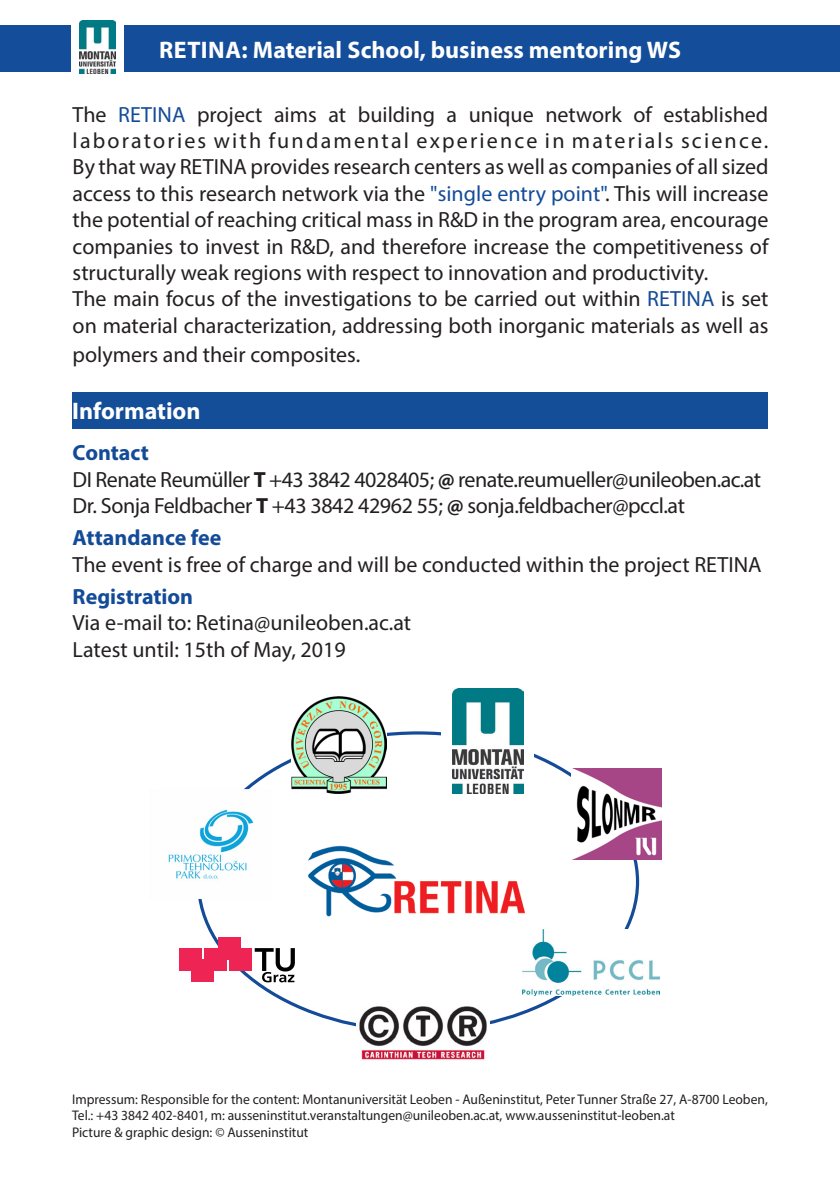
<style>
.page{position:relative;width:840px;height:1191px;background:#fff}
.page>*{position:absolute;margin:0;border:0;box-sizing:border-box;transform-origin:0 0}
.Überschrift_Kopfzeil{font:700 24px "Myriad Pro";color:#fff}
.Tabelle_Überschrift{font:700 24px "Myriad Pro";color:#fff}
.Text{font:22px/26.4px "Myriad Pro";color:#231f20;text-align:justify}
.Text-2{font:22px "Myriad Pro";letter-spacing:-.025em;color:#231f20}
.Text-3{font:22px "Myriad Pro";letter-spacing:-.02em;color:#231f20}
.Überschrift_Text{font:700 22px "Myriad Pro";color:#144b98}
.Impressum{font:14px "Myriad Pro";color:#231f20}
.s1{color:#144b98}
.s2{font-weight:700}
</style>
<div class="page">
<div style="left:0;top:25px;width:839px;height:47px;background:#144d99"></div>
<div style="left:71px;top:20px;width:53px;height:57px;background:#fff"></div>
<img style="left:80px;top:20px;width:35px;height:53px">
<img style="left:308px;top:845px;width:217px;height:72px">
<img style="left:452px;top:688px;width:71px;height:105px">
<img style="left:570px;top:768px;width:91px;height:91px">
<img style="left:522px;top:929px;width:137px;height:66px">
<img style="left:359px;top:1006px;width:128px;height:54px">
<div style="left:179px;top:948px;width:23px;height:23px;background:#ee2455"></div>
<div style="left:204px;top:948px;width:23px;height:23px;background:#ee2455"></div>
<div style="left:229px;top:948px;width:23px;height:23px;background:#ee2455"></div>
<div style="left:190px;top:959px;width:23px;height:23px;background:#ee2455"></div>
<div style="left:218px;top:936px;width:23px;height:23px;background:#ee2455"></div>
<svg style="left:254px;top:948px;width:41px;height:34px"></svg>
<img style="left:168px;top:789px;width:86px;height:90px">
<img style="left:291px;top:696px;width:95px;height:97px">
<div style="left:72px;top:392px;width:695px;height:37px;background:#154e98"></div>
<p class="Überschrift_Kopfzeil" style="left:159px;top:34px;width:523px">RETINA: Material School, business mentoring WS</p>
<p class="Text" style="left:73px;top:101px;width:697px">The <span class="s1">RETINA</span> project aims at building a unique network of established laboratories with fundamental experience in materials science.<br>By that way RETINA provides research centers as well as companies of all sized access to this research network via the <span class="s1">"single entry point"</span>. This will increase the potential of reaching critical mass in R&amp;D in the program area, encourage companies to invest in R&amp;D, and therefore increase the competitiveness of structurally weak regions with respect to innovation and productivity.</p>
<p class="Text" style="left:73px;top:285px;width:697px">The main focus of the investigations to be carried out within <span class="s1">RETINA</span> is set on material characterization, addressing both inorganic materials as well as</p>
<p class="Text" style="left:73px;top:341px;width:289px">polymers and their composites.</p>
<p class="Tabelle_Überschrift" style="left:72px;top:396px;width:130px">Information</p>
<p class="Überschrift_Text" style="left:73px;top:439px;width:78px">Contact</p>
<p class="Text-2" style="left:73px;top:466px;width:689px">DI Renate Reumüller <span class="s2">T</span> +43 3842 4028405; <span class="s2">@</span> renate.reumueller@unileoben.ac.at</p>
<p class="Text-3" style="left:73px;top:492px;width:613px">Dr. Sonja Feldbacher <span class="s2">T</span> +43 3842 42962 55; <span class="s2">@</span> sonja.feldbacher@pccl.at</p>
<p class="Überschrift_Text" style="left:73px;top:523px;width:150px">Attandance fee</p>
<p class="Text" style="left:73px;top:551px;width:690px">The event is free of charge and will be conducted within the project RETINA</p>
<p class="Überschrift_Text" style="left:73px;top:582px;width:122px">Registration</p>
<p class="Text" style="left:73px;top:609px;width:340px">Via e-mail to: Retina@unileoben.ac.at</p>
<p class="Text" style="left:73px;top:636px;width:274px">Latest until: 15th of May, 2019</p>
<p class="Impressum" style="left:72px;top:1090px;width:697px">Impressum: Responsible for the content: Montanuniversität Leoben - Außeninstitut, Peter Tunner Straße 27, A-8700 Leoben,</p>
<p class="Impressum" style="left:72px;top:1107px;width:604px">Tel.: +43 3842 402-8401, m: ausseninstitut.veranstaltungen@unileoben.ac.at, www.ausseninstitut-leoben.at</p>
<p class="Impressum" style="left:72px;top:1124px;width:238px">Picture &amp; graphic design: © Ausseninstitut</p>
</div>
